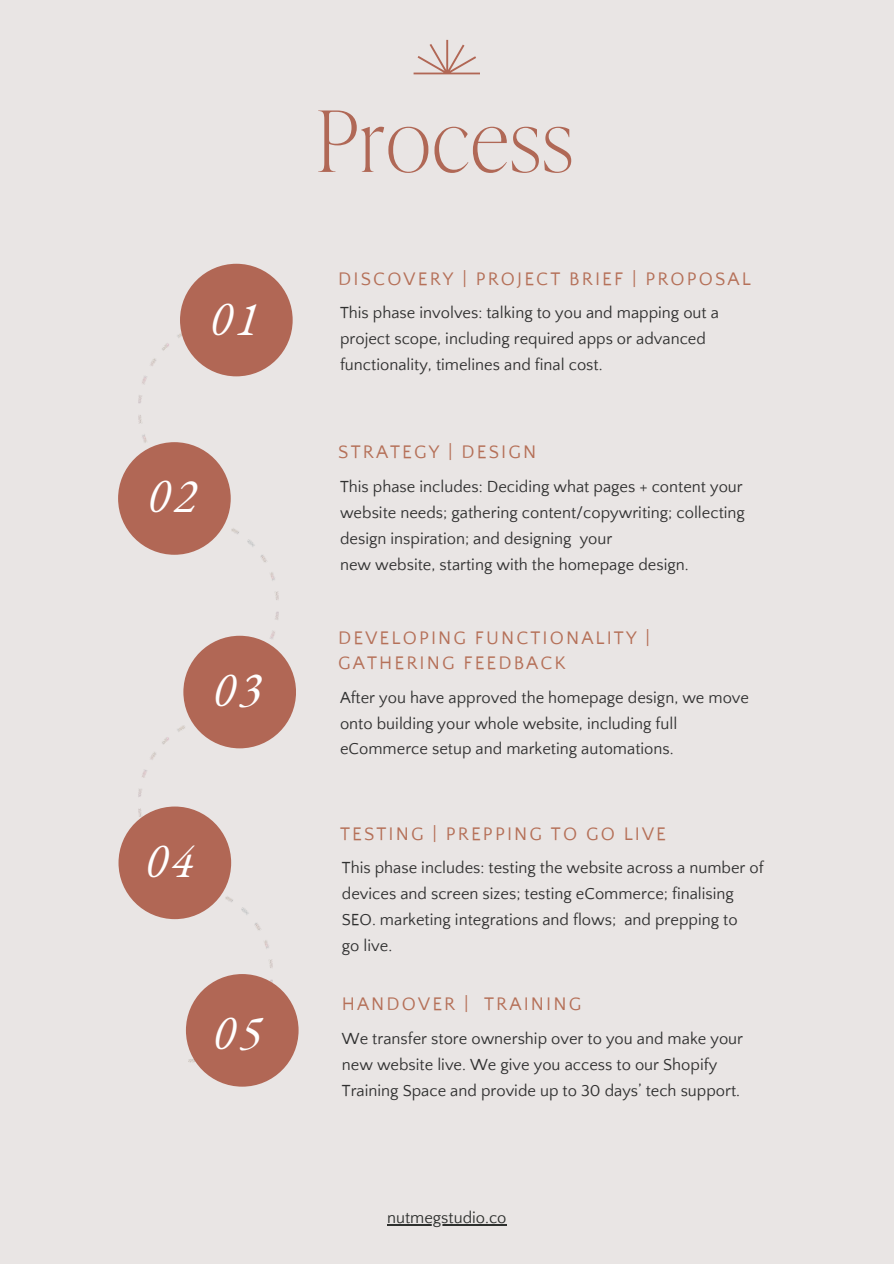
<style>
.page{position:relative;width:894px;height:1264px;background:#fff}
.page>*{position:absolute;margin:0;border:0;box-sizing:border-box;transform-origin:0 0}
.t1{font:100 84.3px "Ivy Presto Display";letter-spacing:.02em;color:#b06856}
.t2{font:italic 48px "EB Garamond";letter-spacing:.065em;color:#fff}
.t3{font:18.75px/25.7px "Quattrocento Sans";letter-spacing:.115em;color:#b57058}
.t4{font:16.5px/26px "Quattrocento Sans";color:#303030}
.t5{font:16.5px "Quattrocento Sans";color:#2e302e}
</style>
<div class="page">
<div style="left:0;top:0;width:893px;height:1263px;background:#e9e5e4"></div>
<img style="left:118px;top:310px;width:133px;height:198px">
<div style="left:180px;top:264px;width:112px;height:112px;background:#b16755;border-radius:50%"></div>
<img style="left:165px;top:506px;width:131px;height:200px">
<div style="left:118px;top:442px;width:112px;height:112px;background:#b16755;border-radius:50%"></div>
<img style="left:160px;top:902px;width:139px;height:172px">
<img style="left:126px;top:702px;width:125px;height:200px">
<div style="left:183px;top:635px;width:113px;height:113px;background:#b16755;border-radius:50%"></div>
<div style="left:118px;top:806px;width:113px;height:113px;background:#b16755;border-radius:50%"></div>
<div style="left:186px;top:974px;width:112px;height:112px;background:#b16755;border-radius:50%"></div>
<hr style="left:387px;top:1224px;width:119px;height:1px;background:#2e302e">
<svg style="left:413px;top:40px;width:67px;height:34px"></svg>
<h2 class="t2" style="left:209px;top:287px;width:51px">01</h2>
<h2 class="t2" style="left:147px;top:464px;width:51px">02</h2>
<h2 class="t2" style="left:212px;top:657px;width:51px">03</h2>
<h2 class="t2" style="left:145px;top:828px;width:51px">04</h2>
<h2 class="t2" style="left:212px;top:1001px;width:51px">05</h2>
<h1 class="t1" style="left:316px;top:80px;width:258px">Process</h1>
<p class="t3" style="left:338px;top:266px;width:414px">DISCOVERY | PROJECT BRIEF | PROPOSAL</p>
<p class="t4" style="left:340px;top:300px;width:380px">This phase involves: talking to you and mapping out a project scope, including required apps or advanced functionality, timelines and final cost.</p>
<p class="t3" style="left:338px;top:440px;width:199px">STRATEGY | DESIGN</p>
<p class="t4" style="left:340px;top:474px;width:406px">This phase includes: Deciding what pages + content your website needs; gathering content/copywriting; collecting design inspiration; and designing your<br>new website, starting with the homepage design.</p>
<p class="t3" style="left:338px;top:625px;width:313px">DEVELOPING FUNCTIONALITY |<br>GATHERING FEEDBACK</p>
<p class="t4" style="left:340px;top:684px;width:410px">After you have approved the homepage design, we move onto building your whole website, including full eCommerce setup and marketing automations.</p>
<p class="t3" style="left:340px;top:821px;width:327px">TESTING | PREPPING TO GO LIVE</p>
<p class="t4" style="left:342px;top:855px;width:423px">This phase includes: testing the website across a number of devices and screen sizes; testing eCommerce; finalising SEO. marketing integrations and flows; and prepping to<br>go live.</p>
<p class="t3" style="left:342px;top:991px;width:241px">HANDOVER | TRAINING</p>
<p class="t4" style="left:342px;top:1025px;width:402px">We transfer store ownership over to you and make your new website live. We give you access to our Shopify<br>Training Space and provide up to 30 days’ tech support.</p>
<p class="t5" style="left:387px;top:1209px;width:121px">nutmegstudio.co</p>
</div>
